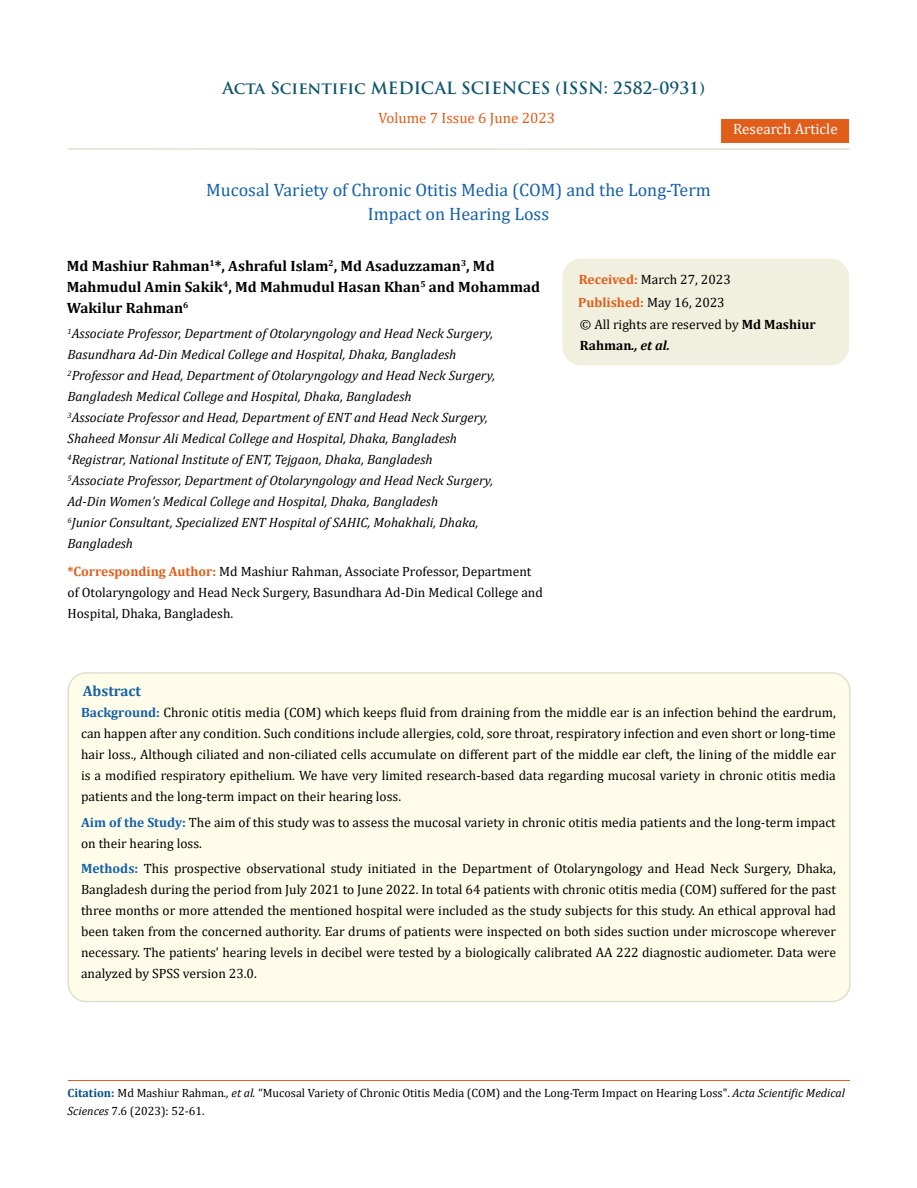
<style>
.page{position:relative;width:917px;height:1188px;background:#fff}
.page>*{position:absolute;margin:0;border:0;box-sizing:border-box;transform-origin:0 0}
.t1{font:18px/24px "Cambria";color:#1560a6;text-align:center}
.t2{font:700 16.5px "Trajan Pro";color:#0e546a}
.t3{font:700 15px/21px "Cambria";color:#000}
.t4{font:15px "Cambria";color:#e05d1a}
.t5{font:15px "Cambria";color:#fff}
.t6{font:700 15px "Cambria";color:#1560a6}
.t7{font:13.5px/21px "Cambria";color:#000}
.t8{font:italic 13.5px/21px "Cambria";color:#000}
.t9{font:12px/18px "Cambria";color:#000}
.s1{font-weight:700;color:#e05d1a}
.s2{font-weight:700}
.s3{font-weight:700;font-style:italic}
.s4{font-weight:700;color:#1560a6}
.s5{font-weight:700;color:#035089}
.s6{font-style:italic}
</style>
<div class="page">
<div style="left:721px;top:119px;width:128px;height:23px;background:#e05d1a"></div>
<div style="left:563px;top:259px;width:285px;height:106px;background:#f1f0de;border-radius:18px"></div>
<div style="left:562px;top:259px;width:287px;height:106px;border:2px solid #f1f0de;border-radius:18px"></div>
<div style="left:68px;top:673px;width:781px;height:329px;background:#fffde9;border-radius:18px"></div>
<div style="left:67px;top:672px;width:783px;height:330px;border:2px solid #e0dfcd;border-radius:18px"></div>
<hr style="left:68px;top:1081px;width:781px;height:1px;background:#e05d1a">
<hr style="left:67px;top:148px;width:782px;height:2px;background:#e0dfcd">
<p class="t2" style="left:222px;top:77px;width:484px">Acta Scientific MEDICAL SCIENCES (ISSN: 2582-0931)</p>
<p class="t4" style="left:378px;top:109px;width:178px">Volume 7 Issue 6 June 2023</p>
<p class="t5" style="left:733px;top:120px;width:106px">Research Article</p>
<h1 class="t1" style="left:206px;top:178px;width:506px">Mucosal Variety of Chronic Otitis Media (COM) and the Long-Term<br>Impact on Hearing Loss</h1>
<p class="t3" style="left:67px;top:255px;width:475px">Md Mashiur Rahman<sup>1</sup>*, Ashraful Islam<sup>2</sup>, Md Asaduzzaman<sup>3</sup>, Md<br>Mahmudul Amin Sakik<sup>4</sup>, Md Mahmudul Hasan Khan<sup>5</sup> and Mohammad<br>Wakilur Rahman<sup>6</sup></p>
<p class="t8" style="left:67px;top:323px;width:429px"><sup>1</sup>Associate Professor, Department of Otolaryngology and Head Neck Surgery, Basundhara Ad-Din Medical College and Hospital, Dhaka, Bangladesh <sup>2</sup>Professor and Head, Department of Otolaryngology and Head Neck Surgery, Bangladesh Medical College and Hospital, Dhaka, Bangladesh<br><sup>3</sup>Associate Professor and Head, Department of ENT and Head Neck Surgery, Shaheed Monsur Ali Medical College and Hospital, Dhaka, Bangladesh <sup>4</sup>Registrar, National Institute of ENT, Tejgaon, Dhaka, Bangladesh<br><sup>5</sup>Associate Professor, Department of Otolaryngology and Head Neck Surgery, Ad-Din Women’s Medical College and Hospital, Dhaka, Bangladesh<br><sup>6</sup>Junior Consultant, Specialized ENT Hospital of SAHIC, Mohakhali, Dhaka, Bangladesh</p>
<p class="t7" style="left:67px;top:561px;width:477px"><span class="s1">*Corresponding Author:</span> Md Mashiur Rahman, Associate Professor, Department of Otolaryngology and Head Neck Surgery, Basundhara Ad-Din Medical College and<br>Hospital, Dhaka, Bangladesh.</p>
<p class="t7" style="left:578px;top:268px;width:154px;line-height:23px"><span class="s1">Received:</span> March 27, 2023<br><span class="s1">Published:</span> May 16, 2023</p>
<p class="t7" style="left:580px;top:313px;width:237px">© All rights are reserved by <span class="s2">Md Mashiur<br>Rahman</span><span class="s3">., et al.</span></p>
<p class="t6" style="left:83px;top:681px;width:60px">Abstract</p>
<p class="t7" style="left:81px;top:702px;width:756px;text-align:justify"><span class="s4">Background:</span> Chronic otitis media (COM) which keeps fluid from draining from the middle ear is an infection behind the eardrum, can happen after any condition. Such conditions include allergies, cold, sore throat, respiratory infection and even short or long-time hair loss., Although ciliated and non-ciliated cells accumulate on different part of the middle ear cleft, the lining of the middle ear is a modified respiratory epithelium. We have very limited research-based data regarding mucosal variety in chronic otitis media patients and the long-term impact on their hearing loss.</p>
<p class="t7" style="left:81px;top:812px;width:756px"><span class="s4">Aim of the Study:</span> The aim of this study was to assess the mucosal variety in chronic otitis media patients and the long-term impact on their hearing loss.</p>
<p class="t7" style="left:81px;top:858px;width:756px;text-align:justify"><span class="s4">Methods:</span> This prospective observational study initiated in the Department of Otolaryngology and Head Neck Surgery, Dhaka, Bangladesh during the period from July 2021 to June 2022. In total 64 patients with chronic otitis media (COM) suffered for the past three months or more attended the mentioned hospital were included as the study subjects for this study. An ethical approval had been taken from the concerned authority. Ear drums of patients were inspected on both sides suction under microscope wherever necessary. The patients’ hearing levels in decibel were tested by a biologically calibrated AA 222 diagnostic audiometer. Data were analyzed by SPSS version 23.0.</p>
<p class="t9" style="left:68px;top:1084px;width:779px"><span class="s5">Citation:</span> Md Mashiur Rahman<span class="s6">., et al.</span> “Mucosal Variety of Chronic Otitis Media (COM) and the Long-Term Impact on Hearing Loss". <span class="s6">Acta Scientific Medical<br>Sciences</span> 7.6 (2023): 52-61.</p>
</div>
